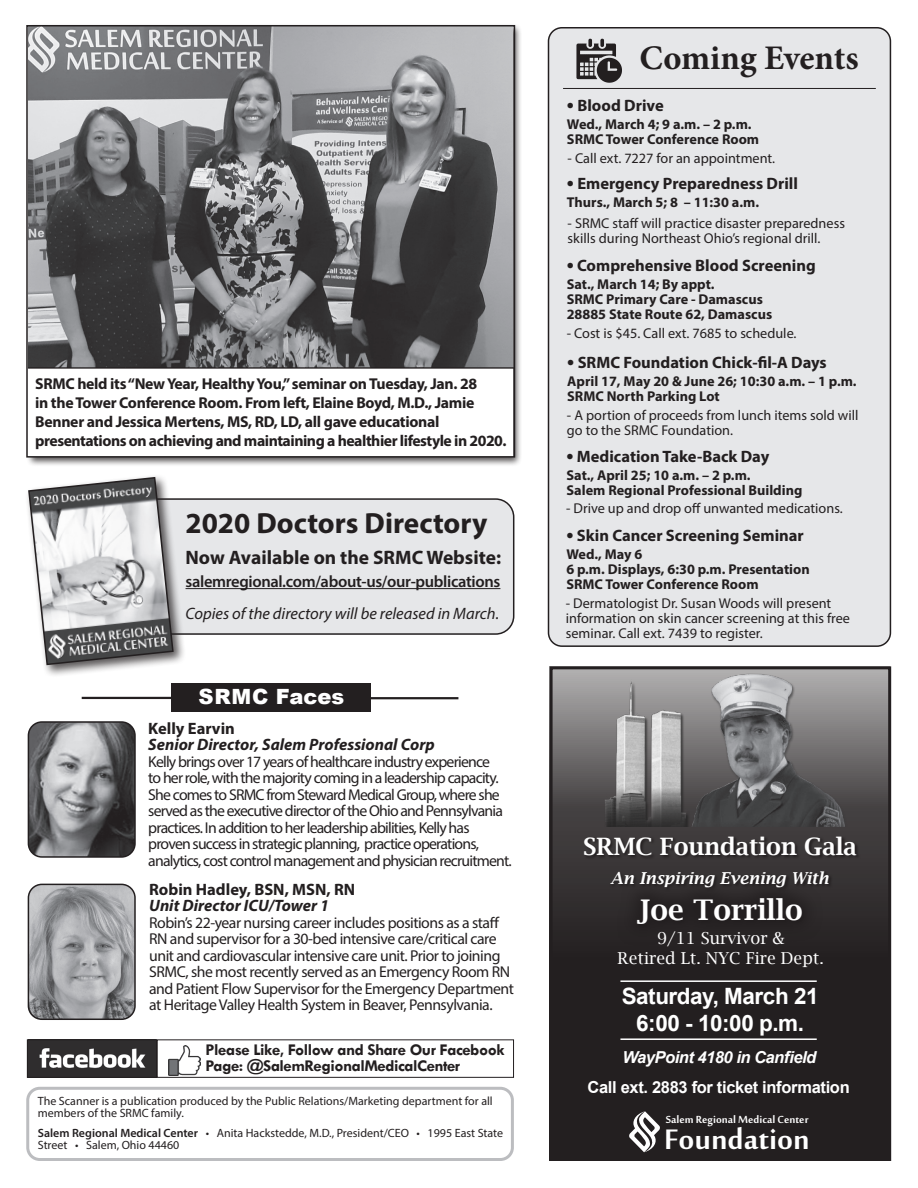
<style>
.page{position:relative;width:918px;height:1188px;background:#fff}
.page>*{position:absolute;margin:0;border:0;box-sizing:border-box;transform-origin:0 0}
.t1{font:700 39px "Sakkal Majalla";color:#fff}
.t2{font:700 34.5px "Minion Pro";letter-spacing:-.005em;color:#231f20}
.t3{font:700 29.25px "Myriad Pro";color:#231f20}
.t4{font:600 28.5px "Lucida Bright";color:#fff}
.t5{font:600 24px "Lucida Bright";color:#fff}
.t6{font:700 22.5px "Arial";letter-spacing:-.02em;color:#fff}
.t7{font:900 21px "Arial";color:#fff}
.t8{font:700 19.5px "Myriad Pro";color:#231f20}
.t9{font:700 16.5px "Myriad Pro";color:#231f20}
.t10{font:700 16.5px "Tw Cen";letter-spacing:-.03em;color:#231f20;scale:1.05 1}
.t11{font:italic 700 16.5px "Myriad Pro";color:#231f20}
.t12{font:600 16.5px "Myriad Pro";letter-spacing:-.02em;color:#231f20}
.t13{font:italic 16.5px "Myriad Pro";color:#231f20}
.t14{font:16.5px "Lucida Bright";color:#fff}
.t15{font:700 16.5px "Arial";letter-spacing:-.02em;color:#fff}
.t16{font:italic 600 16.5px "Lucida Bright";color:#fff}
.t17{font:italic 700 16.5px "Arial";letter-spacing:-.03em;color:#fff}
.t18{font:15.75px/16.5px "Myriad Pro";letter-spacing:-.05em;color:#231f20}
.t19{font:15.75px/16.5px "Myriad Pro";letter-spacing:-.03em;color:#231f20}
.t20{font:700 15.75px "Myriad Pro";letter-spacing:-.02em;color:#231f20}
.t21{font:14.25px/15px "Myriad Pro";color:#231f20}
.t22{font:700 14.25px/15px "Myriad Pro";color:#231f20}
.t23{font:700 14.1px "Sakkal Majalla";color:#fff}
.t24{font:12px/12px "Myriad Pro";color:#231f20}
.s1{font-weight:600}
.s2{font-size:21px}
</style>
<div class="page">
<img style="left:26px;top:24px;width:866px;height:1137px">
<p class="t20" style="left:35px;top:374px;width:444px">SRMC held its “New Year, Healthy You,” seminar on Tuesday, Jan. 28</p>
<p class="t20" style="left:35px;top:393px;width:441px">in the Tower Conference Room. From left, Elaine Boyd, M.D., Jamie</p>
<p class="t20" style="left:35px;top:412px;width:406px">Benner and Jessica Mertens, MS, RD, LD, all gave educational</p>
<p class="t20" style="left:35px;top:431px;width:473px">presentations on achieving and maintaining a healthier lifestyle in 2020.</p>
<p class="t3" style="left:186px;top:504px;width:303px">2020 Doctors Directory</p>
<p class="t8" style="left:186px;top:545px;width:317px">Now Available on the SRMC Website:</p>
<p class="t12" style="left:186px;top:571px;width:316px">salemregional.com/about-us/our-publications</p>
<p class="t13" style="left:186px;top:603px;width:315px">Copies of the directory will be released in March.</p>
<p class="t7" style="left:199px;top:681px;width:147px">SRMC Faces</p>
<p class="t9" style="left:148px;top:717px;width:88px">Kelly Earvin</p>
<p class="t11" style="left:148px;top:734px;width:288px">Senior Director, Salem Professional Corp</p>
<p class="t18" style="left:148px;top:753px;width:365px">Kelly brings over 17 years of healthcare industry experience<br>to her role, with the majority coming in a leadership capacity.<br>She comes to SRMC from Steward Medical Group, where she served as the executive director of the Ohio and Pennsylvania practices. In addition to her leadership abilities, Kelly has proven success in strategic planning, practice operations, analytics, cost control management and physician recruitment.</p>
<p class="t9" style="left:149px;top:878px;width:208px">Robin Hadley, BSN, MSN, RN</p>
<p class="t11" style="left:149px;top:895px;width:181px">Unit Director ICU/Tower 1</p>
<p class="t19" style="left:149px;top:914px;width:366px">Robin’s 22-year nursing career includes positions as a staff RN and supervisor for a 30-bed intensive care/critical care unit and cardiovascular intensive care unit. Prior to joining SRMC, she most recently served as an Emergency Room RN and Patient Flow Supervisor for the Emergency Department at Heritage Valley Health System in Beaver, Pennsylvania.</p>
<p class="t10" style="left:206px;top:1040px;width:286px">Please Like, Follow and Share Our Facebook</p>
<p class="t10" style="left:206px;top:1056px;width:244px">Page: @SalemRegionalMedicalCenter</p>
<p class="t24" style="left:38px;top:1095px;width:456px">The Scanner is a publication produced by the Public Relations/Marketing department for all members of the SRMC family.</p>
<p class="t24" style="left:38px;top:1126px;width:467px"><span class="s1">Salem Regional Medical Center</span> • Anita Hackstedde, M.D., President/CEO • 1995 East State<br>Street • Salem, Ohio 44460</p>
<p class="t2" style="left:639px;top:34px;width:221px">Coming Events</p>
<p class="t9" style="left:567px;top:95px;width:98px"><span class="s2">•</span> Blood Drive</p>
<p class="t22" style="left:567px;top:116px;width:186px">Wed., March 4; 9 a.m. – 2 p.m.</p>
<p class="t22" style="left:567px;top:131px;width:194px">SRMC Tower Conference Room</p>
<p class="t21" style="left:568px;top:150px;width:209px">- Call ext. 7227 for an appointment.</p>
<p class="t9" style="left:567px;top:173px;width:232px"><span class="s2">•</span> Emergency Preparedness Drill</p>
<p class="t22" style="left:567px;top:195px;width:194px">Thurs., March 5; 8 – 11:30 a.m.</p>
<p class="t21" style="left:568px;top:216px;width:279px">- SRMC staff will practice disaster preparedness skills during Northeast Ohio’s regional drill.</p>
<p class="t9" style="left:567px;top:254px;width:250px"><span class="s2">•</span> Comprehensive Blood Screening</p>
<p class="t22" style="left:567px;top:276px;width:198px">Sat., March 14; By appt.<br>SRMC Primary Care - Damascus</p>
<p class="t22" style="left:567px;top:306px;width:207px">28885 State Route 62, Damascus</p>
<p class="t21" style="left:567px;top:325px;width:231px">- Cost is $45. Call ext. 7685 to schedule.</p>
<p class="t9" style="left:567px;top:351px;width:261px"><span class="s2">•</span> SRMC Foundation Chick-fil-A Days</p>
<p class="t22" style="left:567px;top:373px;width:291px">April 17, May 20 &amp; June 26; 10:30 a.m. – 1 p.m.</p>
<p class="t22" style="left:567px;top:388px;width:154px">SRMC North Parking Lot</p>
<p class="t21" style="left:567px;top:408px;width:293px">- A portion of proceeds from lunch items sold will go to the SRMC Foundation.</p>
<p class="t9" style="left:566px;top:446px;width:205px"><span class="s2">•</span> Medication Take-Back Day</p>
<p class="t22" style="left:566px;top:467px;width:186px">Sat., April 25; 10 a.m. – 2 p.m.</p>
<p class="t22" style="left:566px;top:482px;width:237px">Salem Regional Professional Building</p>
<p class="t21" style="left:566px;top:501px;width:278px">- Drive up and drop off unwanted medications.</p>
<p class="t9" style="left:566px;top:524px;width:239px"><span class="s2">•</span> Skin Cancer Screening Seminar</p>
<p class="t22" style="left:566px;top:546px;width:77px">Wed., May 6</p>
<p class="t22" style="left:566px;top:561px;width:245px">6 p.m. Displays, 6:30 p.m. Presentation<br>SRMC Tower Conference Room</p>
<p class="t21" style="left:566px;top:595px;width:286px">- Dermatologist Dr. Susan Woods will present information on skin cancer screening at this free seminar. Call ext. 7439 to register.</p>
<p class="t5" style="left:583px;top:833px;width:275px">SRMC Foundation Gala</p>
<p class="t16" style="left:611px;top:869px;width:220px">An Inspiring Evening With</p>
<p class="t4" style="left:638px;top:894px;width:167px">Joe Torrillo</p>
<p class="t14" style="left:657px;top:929px;width:128px">9/11 Survivor &amp;</p>
<p class="t14" style="left:618px;top:949px;width:208px">Retired Lt. NYC Fire Dept.</p>
<p class="t6" style="left:622px;top:980px;width:199px">Saturday, March 21</p>
<p class="t6" style="left:636px;top:1007px;width:169px">6:00 - 10:00 p.m.</p>
<p class="t17" style="left:623px;top:1046px;width:195px">WayPoint 4180 in Canfield</p>
<p class="t15" style="left:587px;top:1075px;width:264px">Call ext. 2883 for ticket information</p>
<p class="t23" style="left:666px;top:1111px;width:144px">Salem Regional Medical Center</p>
<p class="t1" style="left:664px;top:1118px;width:147px">Foundation</p>
</div>
